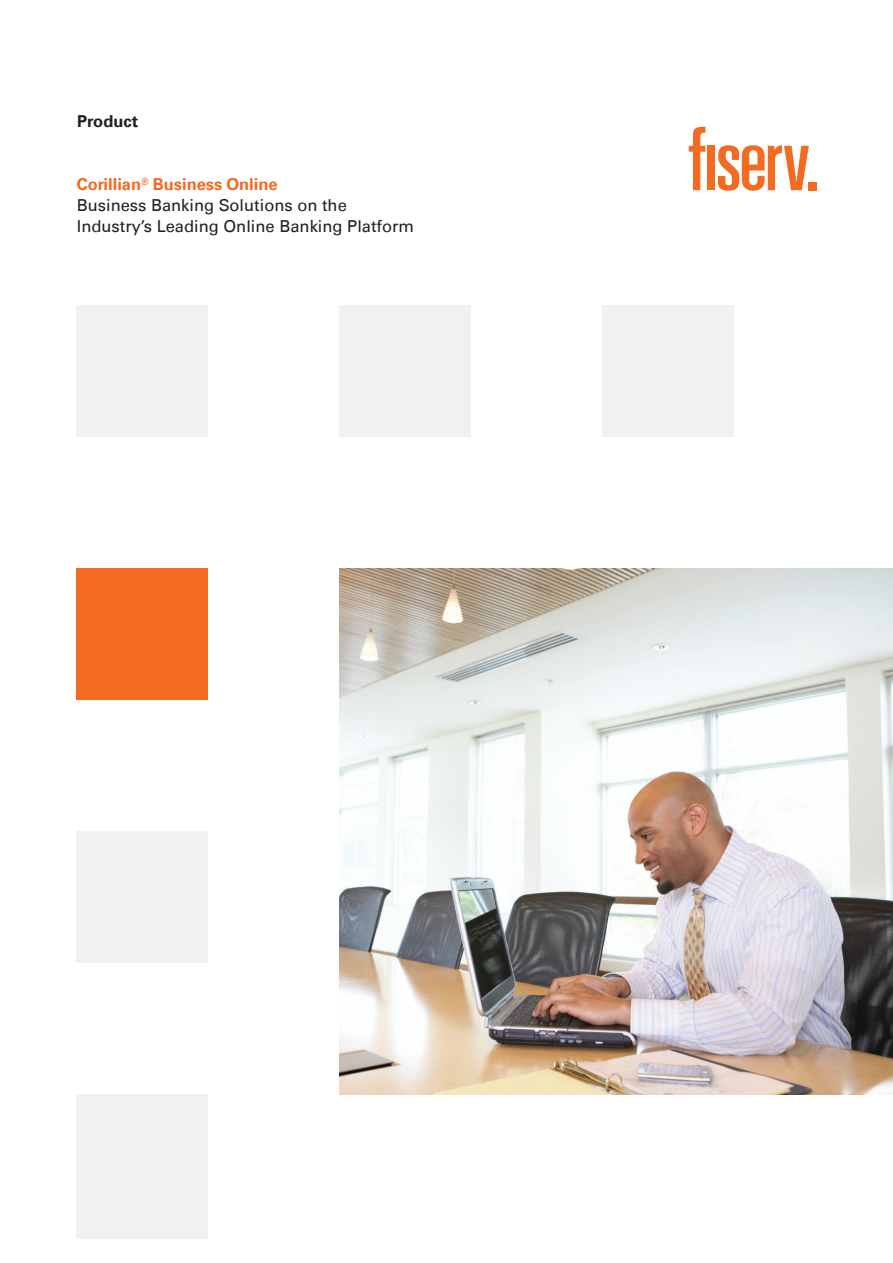
<style>
.page{position:relative;width:893px;height:1263px;background:#fff}
.page>*{position:absolute;margin:0;border:0;box-sizing:border-box;transform-origin:0 0}
.US_FC_black_descript{font:16.5px/21px "Univers LT";color:#231f20}
.US_FC_orange_name_11{font:700 16.5px "Univers LT";color:#f36a21}
.US_FC_black_brochure{font:700 16.5px "Univers LT";color:#231f20}
</style>
<div class="page">
<div style="left:77px;top:305px;width:131px;height:132px;background:#f0f1f2"></div>
<div style="left:77px;top:831px;width:131px;height:132px;background:#f0f1f2"></div>
<div style="left:77px;top:1094px;width:131px;height:144px;background:#f0f1f2"></div>
<div style="left:340px;top:305px;width:131px;height:132px;background:#f0f1f2"></div>
<div style="left:603px;top:305px;width:131px;height:132px;background:#f0f1f2"></div>
<img style="left:340px;top:568px;width:553px;height:526px">
<div style="left:77px;top:568px;width:131px;height:132px;background:#f36a21"></div>
<div style="left:808px;top:182px;width:8px;height:8px;background:#f36a21"></div>
<svg style="left:689px;top:127px;width:16px;height:63px"></svg>
<div style="left:708px;top:146px;width:7px;height:44px;background:#f36a21"></div>
<svg style="left:718px;top:145px;width:91px;height:46px"></svg>
<p class="US_FC_black_brochure" style="left:77px;top:111px;width:63px">Product</p>
<p class="US_FC_orange_name_11" style="left:77px;top:175px;width:202px">Corillian<sup>®</sup> Business Online</p>
<p class="US_FC_black_descript" style="left:77px;top:195px;width:339px">Business Banking Solutions on the<br>Industry’s Leading Online Banking Platform</p>
</div>
